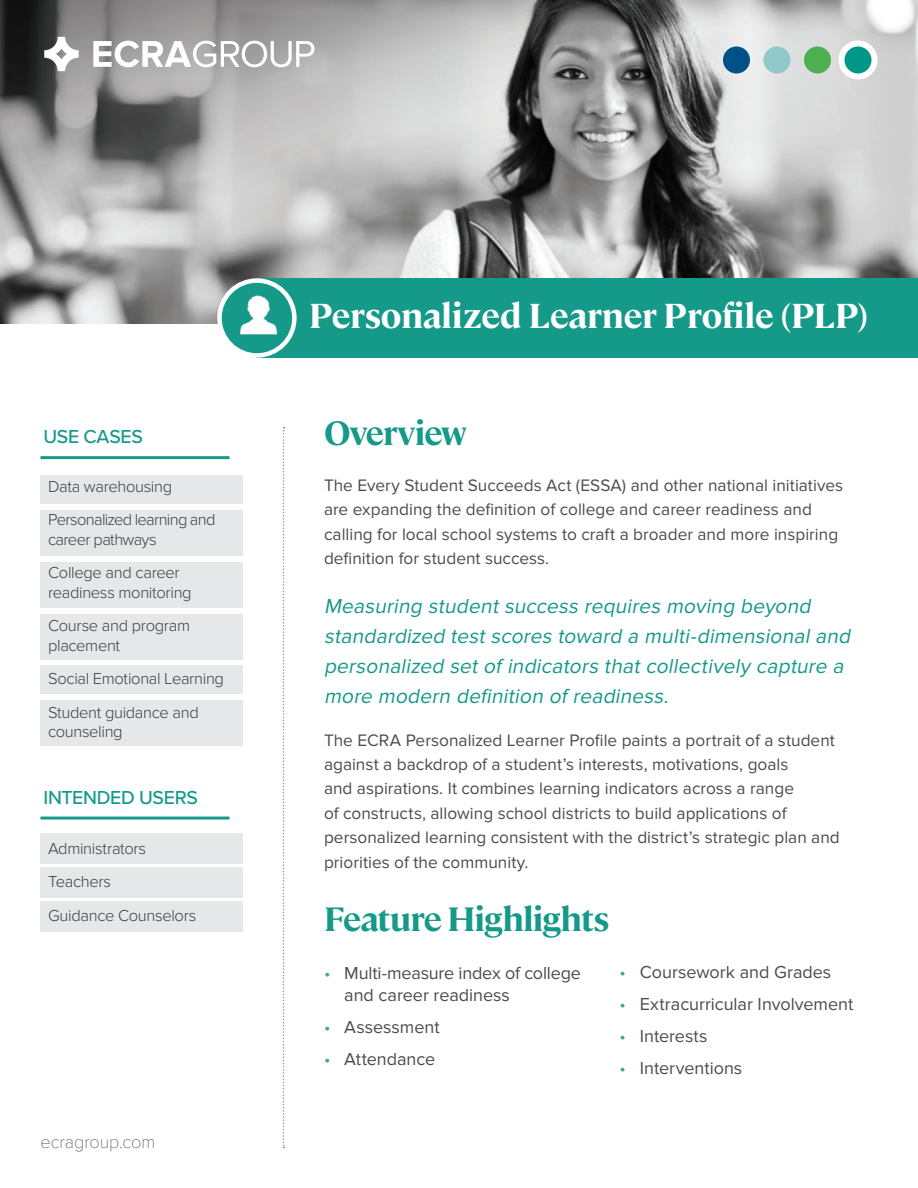
<style>
.page{position:relative;width:918px;height:1188px;background:#fff}
.page>*{position:absolute;margin:0;border:0;box-sizing:border-box;transform-origin:0 0}
.HealineB{font:700 34.5px "Cambon";letter-spacing:-.005em;color:#fff}
.HealineB-2{font:700 33.6px "Cambon";letter-spacing:-.03em;color:#159989}
.HealineB-3{font:italic 21px/30px "Proxima Nova";color:#159989}
.HealineB-4{font:500 19.5px "Proxima Nova";letter-spacing:-.015em;color:#159989}
.HealineB-5{font:18px/21.5px "Proxima Nova";color:#4b4c4d}
.HealineB-6{font:100 18px "Proxima Nova T";color:#4b4c4d}
.HealineB-7{font:17.25px/24.5px "Proxima Nova";color:#4b4c4d}
.HealineB-8{font:300 16.5px/19.8px "Proxima Nova";letter-spacing:-.02em;color:#3e3e3f}
.HealineB-9{font:300 16.5px/19.8px "Proxima Nova";letter-spacing:-.04em;color:#3e3e3f}
.s1{color:#46a397}
</style>
<div class="page">
<img style="left:0;top:0;width:918px;height:324px">
<div style="left:40px;top:475px;width:203px;height:29px;background:#e6e7e9"></div>
<div style="left:40px;top:666px;width:203px;height:28px;background:#e6e7e9"></div>
<div style="left:40px;top:510px;width:203px;height:46px;background:#e6e7e9"></div>
<div style="left:40px;top:562px;width:203px;height:46px;background:#e6e7e9"></div>
<div style="left:40px;top:614px;width:203px;height:45px;background:#e6e7e9"></div>
<div style="left:40px;top:700px;width:203px;height:46px;background:#e6e7e9"></div>
<div style="left:40px;top:833px;width:203px;height:30px;background:#e6e7e9"></div>
<div style="left:40px;top:901px;width:203px;height:31px;background:#e6e7e9"></div>
<div style="left:40px;top:867px;width:203px;height:31px;background:#e6e7e9"></div>
<div style="left:723px;top:46px;width:27px;height:28px;background:#005187;border-radius:50%"></div>
<div style="left:764px;top:46px;width:26px;height:28px;background:#91c8c8;border-radius:50%"></div>
<div style="left:804px;top:46px;width:27px;height:28px;background:#4cb050;border-radius:50%"></div>
<svg style="left:842px;top:44px;width:32px;height:32px"></svg>
<div style="left:838px;top:40px;width:40px;height:40px;border:6px solid #fff;border-radius:50%"></div>
<hr style="left:40px;top:456px;width:190px;height:3px;background:#159989">
<hr style="left:40px;top:817px;width:190px;height:3px;background:#159989">
<div style="left:256px;top:278px;width:662px;height:80px;background:#159989"></div>
<svg style="left:283px;top:427px;width:2px;height:721px"></svg>
<img style="left:220px;top:281px;width:74px;height:74px;border-radius:37px">
<div style="left:217px;top:278px;width:80px;height:80px;border:4px solid #fff;border-radius:50%"></div>
<svg style="left:44px;top:37px;width:35px;height:34px"></svg>
<svg style="left:93px;top:41px;width:222px;height:26px"></svg>
<p class="HealineB-4" style="left:44px;top:422px;width:101px">USE CASES</p>
<p class="HealineB-8" style="left:48px;top:476px;width:126px">Data warehousing</p>
<p class="HealineB-9" style="left:48px;top:510px;width:169px">Personalized learning and career pathways</p>
<p class="HealineB-8" style="left:48px;top:563px;width:145px">College and career readiness monitoring</p>
<p class="HealineB-8" style="left:48px;top:616px;width:144px">Course and program placement</p>
<p class="HealineB-8" style="left:48px;top:669px;width:177px">Social Emotional Learning</p>
<p class="HealineB-8" style="left:48px;top:702px;width:152px">Student guidance and counseling</p>
<p class="HealineB-4" style="left:44px;top:783px;width:156px">INTENDED USERS</p>
<p class="HealineB-8" style="left:48px;top:839px;width:100px">Administrators</p>
<p class="HealineB-8" style="left:48px;top:872px;width:65px">Teachers</p>
<p class="HealineB-8" style="left:48px;top:905px;width:150px">Guidance Counselors</p>
<p class="HealineB-6" style="left:40px;top:1132px;width:116px">ecragroup.com</p>
<p class="HealineB" style="left:309px;top:291px;width:560px">Personalized Learner Profile (PLP)</p>
<p class="HealineB-2" style="left:324px;top:408px;width:144px">Overview</p>
<p class="HealineB-7" style="left:324px;top:473px;width:521px">The Every Student Succeeds Act (ESSA) and other national initiatives are expanding the definition of college and career readiness and calling for local school systems to craft a broader and more inspiring definition for student success.</p>
<p class="HealineB-3" style="left:324px;top:591px;width:532px">Measuring student success requires moving beyond standardized test scores toward a multi-dimensional and personalized set of indicators that collectively capture a more modern definition of readiness.</p>
<p class="HealineB-7" style="left:324px;top:728px;width:517px">The ECRA Personalized Learner Profile paints a portrait of a student against a backdrop of a student’s interests, motivations, goals<br>and aspirations. It combines learning indicators across a range<br>of constructs, allowing school districts to build applications of personalized learning consistent with the district’s strategic plan and priorities of the community.</p>
<p class="HealineB-2" style="left:324px;top:894px;width:287px">Feature Highlights</p>
<p class="HealineB-5" style="left:344px;top:963px;width:238px;text-indent:-20px"><span class="s1">•</span> Multi-measure index of college and career readiness</p>
<p class="HealineB-5" style="left:324px;top:1016px;width:117px"><span class="s1">•</span> Assessment</p>
<p class="HealineB-5" style="left:324px;top:1048px;width:113px"><span class="s1">•</span> Attendance</p>
<p class="HealineB-5" style="left:620px;top:962px;width:213px"><span class="s1">•</span> Coursework and Grades</p>
<p class="HealineB-5" style="left:620px;top:994px;width:235px"><span class="s1">•</span> Extracurricular Involvement</p>
<p class="HealineB-5" style="left:620px;top:1026px;width:90px"><span class="s1">•</span> Interests</p>
<p class="HealineB-5" style="left:620px;top:1058px;width:124px"><span class="s1">•</span> Interventions</p>
</div>
